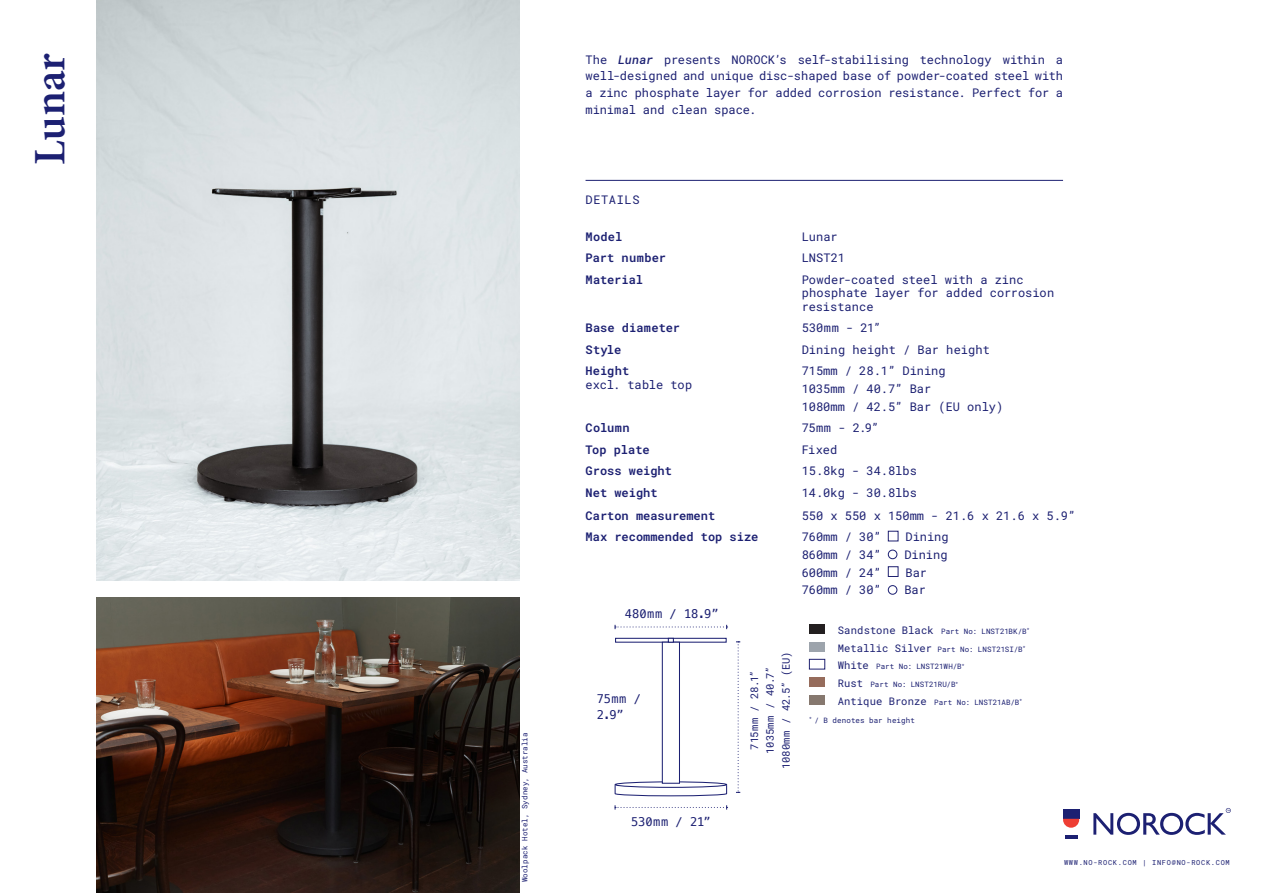
<style>
.page{position:relative;width:1263px;height:893px;background:#fff}
.page>*{position:absolute;margin:0;border:0;box-sizing:border-box;transform-origin:0 0}
.t1{font:600 45px "Minion Pro";letter-spacing:-.005em;color:#1c2072}
.t2{font:12px/13.5px "Roboto Mono";color:#1c2072}
.t3{font:600 12px "Roboto Mono";color:#1c2072}
.t4{font:12px/15.8px "Menlo";letter-spacing:.02em;color:#1c2072}
.t5{font:12px "Roboto Mono";letter-spacing:.05em;color:#1c2072}
.t6{font:10.5px "Roboto Mono";letter-spacing:.005em;color:#1c2072}
.t7{font:7.5px "Roboto Mono";letter-spacing:.015em;color:#1c2072}
.t8{font:7.05px "Roboto Mono";letter-spacing:.1em;color:#1c2072}
.s1{font-weight:500;font-style:italic}
.s2{font-weight:600}
.s3{font-size:10.5px}
</style>
<div class="page">
<svg style="left:1065px;top:835px;width:12px;height:3px"></svg>
<div style="left:1063px;top:809px;width:16px;height:10px;background:#1c2072"></div>
<svg style="left:1063px;top:819px;width:16px;height:9px"></svg>
<svg style="left:1093px;top:808px;width:138px;height:27px"></svg>
<img style="left:96px;top:0;width:424px;height:580px">
<div style="left:888px;top:531px;width:10px;height:10px;background:#fff;border:1px solid #1f2170"></div>
<div style="left:888px;top:550px;width:9px;height:9px;border:1px solid #1c2072;border-radius:50%"></div>
<div style="left:888px;top:566px;width:10px;height:11px;background:#fff;border:1px solid #1f2170"></div>
<div style="left:888px;top:585px;width:9px;height:9px;border:1px solid #1c2072;border-radius:50%"></div>
<div style="left:809px;top:624px;width:15px;height:10px;background:#231f20"></div>
<div style="left:809px;top:642px;width:15px;height:9px;background:#9da4ac"></div>
<div style="left:809px;top:659px;width:16px;height:10px;background:#fff;border:1px solid #1f2170"></div>
<div style="left:809px;top:677px;width:15px;height:10px;background:#966c5c"></div>
<div style="left:809px;top:695px;width:15px;height:10px;background:#86786f"></div>
<img style="left:97px;top:597px;width:423px;height:296px">
<hr style="left:585px;top:180px;width:478px;height:1px;background:#1c2072">
<svg style="left:736px;top:641px;width:4px;height:152px"></svg>
<svg style="left:615px;top:805px;width:113px;height:5px"></svg>
<svg style="left:615px;top:625px;width:113px;height:4px"></svg>
<svg style="left:614px;top:784px;width:114px;height:13px"></svg>
<svg style="left:615px;top:782px;width:112px;height:5px"></svg>
<div style="left:615px;top:781px;width:112px;height:7px;border:1px solid #1c2072;border-radius:50%"></div>
<svg style="left:615px;top:638px;width:112px;height:5px"></svg>
<div style="left:662px;top:642px;width:18px;height:142px;background:#fff;border:1px solid #1c2072"></div>
<svg style="left:668px;top:638px;width:6px;height:5px"></svg>
<p class="t1" style="left:19px;top:165px;width:113px;rotate:-90deg">Lunar</p>
<p class="t7" style="left:520px;top:882px;width:151px;rotate:-90deg">Woolpack Hotel, Sydney, Australia</p>
<p class="t2" style="left:585px;top:51px;width:479px;line-height:16.5px;text-align:justify">The <span class="s1">Lunar</span> presents NOROCK’s self-stabilising technology within a well-designed and unique disc-shaped base of powder-coated steel with a zinc phosphate layer for added corrosion resistance. Perfect for a minimal and clean space.</p>
<p class="t5" style="left:585px;top:191px;width:55px">DETAILS</p>
<p class="t3" style="left:586px;top:228px;width:38px">Model</p>
<p class="t2" style="left:802px;top:229px;width:38px">Lunar</p>
<p class="t3" style="left:586px;top:249px;width:82px">Part number</p>
<p class="t2" style="left:802px;top:251px;width:45px">LNST21</p>
<p class="t3" style="left:586px;top:271px;width:59px">Material</p>
<p class="t2" style="left:802px;top:272px;width:254px">Powder-coated steel with a zinc phosphate layer for added corrosion resistance</p>
<p class="t3" style="left:586px;top:319px;width:96px">Base diameter</p>
<p class="t2" style="left:802px;top:321px;width:80px">530mm - 21”</p>
<p class="t3" style="left:586px;top:341px;width:37px">Style</p>
<p class="t2" style="left:802px;top:342px;width:190px">Dining height / Bar height</p>
<p class="t2" style="left:586px;top:364px;width:108px"><span class="s2">Height<br></span>excl. table top</p>
<p class="t2" style="left:802px;top:364px;width:145px">715mm / 28.1” Dining</p>
<p class="t2" style="left:802px;top:381px;width:131px">1035mm / 40.7” Bar</p>
<p class="t2" style="left:802px;top:399px;width:203px">1080mm / 42.5” Bar (EU only)</p>
<p class="t3" style="left:586px;top:419px;width:46px">Column</p>
<p class="t2" style="left:802px;top:421px;width:79px">75mm - 2.9”</p>
<p class="t3" style="left:586px;top:441px;width:66px">Top plate</p>
<p class="t2" style="left:802px;top:442px;width:37px">Fixed</p>
<p class="t3" style="left:586px;top:462px;width:88px">Gross weight</p>
<p class="t2" style="left:802px;top:464px;width:117px">15.8kg - 34.8lbs</p>
<p class="t3" style="left:586px;top:484px;width:73px">Net weight</p>
<p class="t2" style="left:802px;top:485px;width:117px">14.0kg - 30.8lbs</p>
<p class="t3" style="left:586px;top:507px;width:131px">Carton measurement</p>
<p class="t2" style="left:802px;top:508px;width:275px">550 x 550 x 150mm - 21.6 x 21.6 x 5.9”</p>
<p class="t3" style="left:586px;top:529px;width:174px">Max recommended top size</p>
<p class="t2" style="left:802px;top:530px;width:81px">760mm / 30”</p>
<p class="t2" style="left:905px;top:530px;width:45px">Dining</p>
<p class="t2" style="left:802px;top:547px;width:81px">860mm / 34”</p>
<p class="t2" style="left:904px;top:547px;width:45px">Dining</p>
<p class="t2" style="left:802px;top:565px;width:81px">600mm / 24”</p>
<p class="t2" style="left:905px;top:565px;width:23px">Bar</p>
<p class="t2" style="left:802px;top:583px;width:81px">760mm / 30”</p>
<p class="t2" style="left:904px;top:583px;width:23px">Bar</p>
<p class="t4" style="left:625px;top:606px;width:95px">480mm / 18.9”</p>
<p class="t4" style="left:597px;top:691px;width:46px">75mm /<br>2.9”</p>
<p class="t4" style="left:631px;top:814px;width:81px">530mm / 21”</p>
<p class="t6" style="left:779px;top:769px;width:119px;rotate:-90deg">1080mm / 42.5” (EU)</p>
<p class="t6" style="left:747px;top:750px;width:80px;rotate:-90deg">715mm / 28.1”</p>
<p class="t6" style="left:763px;top:753px;width:88px;rotate:-90deg">1035mm / 40.7”</p>
<p class="t7" style="left:838px;top:626px;width:193px"><span class="s3">Sandstone Black</span> Part No: LNST21BK/B<sup>*</sup></p>
<p class="t7" style="left:838px;top:644px;width:189px"><span class="s3">Metallic Silver</span> Part No: LNST21SI/B<sup>*</sup></p>
<p class="t7" style="left:838px;top:661px;width:128px"><span class="s3">White</span> Part No: LNST21WH/B<sup>*</sup></p>
<p class="t7" style="left:838px;top:679px;width:122px"><span class="s3">Rust</span> Part No: LNST21RU/B<sup>*</sup></p>
<p class="t7" style="left:838px;top:697px;width:186px"><span class="s3">Antique Bronze</span> Part No: LNST21AB/B<sup>*</sup></p>
<p class="t7" style="left:809px;top:715px;width:107px"><sup>*</sup> / B denotes bar height</p>
<p class="t8" style="left:1064px;top:857px;width:167px">WWW.NO-ROCK.COM | INFO@NO-ROCK.COM</p>
</div>
